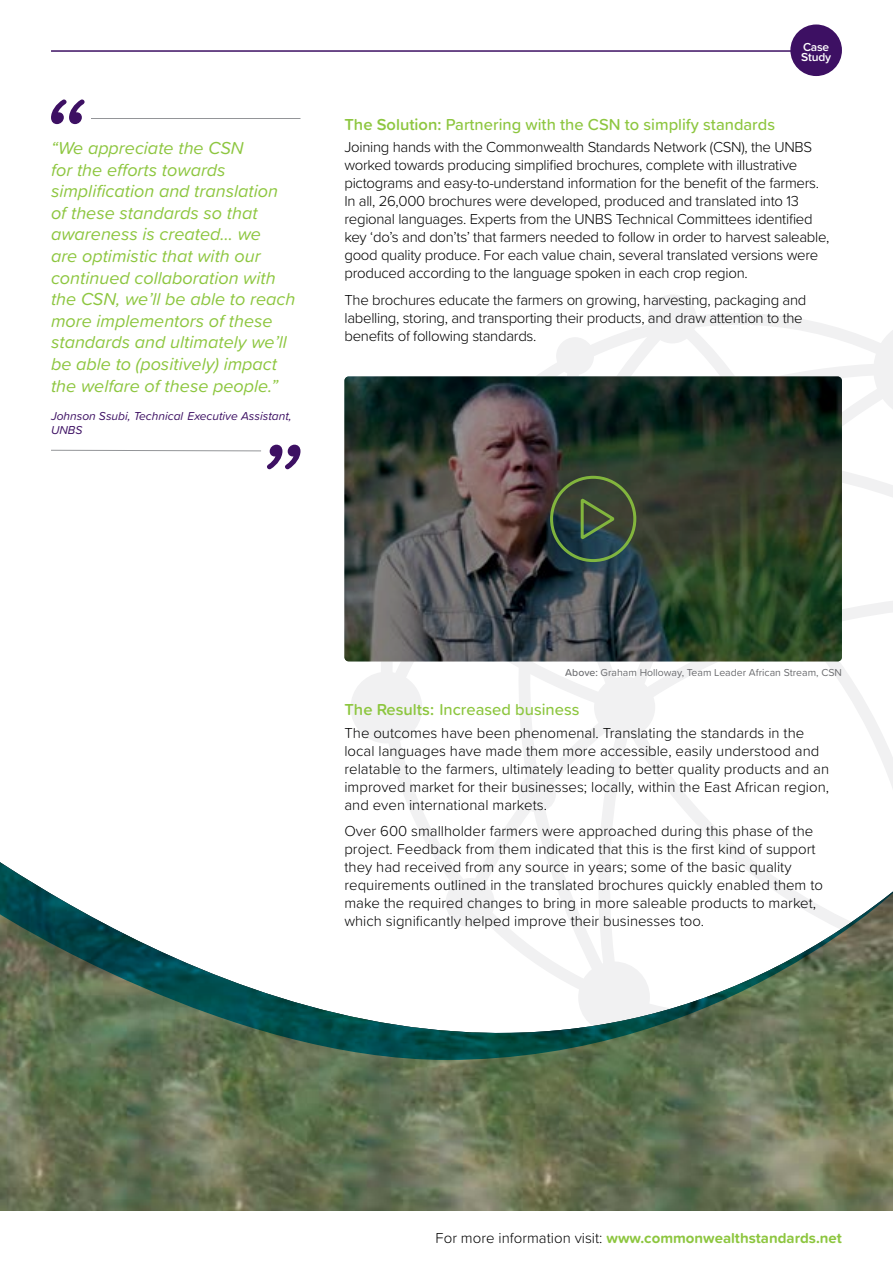
<style>
.page{position:relative;width:893px;height:1263px;background:#fff}
.page>*{position:absolute;margin:0;border:0;box-sizing:border-box;transform-origin:0 0}
.t1{font:italic 18px/21.6px "Proxima Soft";color:#8dc63f}
.t2{font:500 16.5px "Proxima Soft";color:#8dc63f}
.t3{font:300 15px/18px "Proxima Soft";letter-spacing:-.02em;color:#000}
.t4{font:300 15px/18px "Proxima Soft";color:#000}
.t5{font:700 15px "Proxima Soft";color:#8dc63f}
.t6{font:italic 12px/14.4px "Proxima Soft";color:#3d1063}
.t7{font:600 12px/10.5px "Proxima Soft";letter-spacing:-.015em;color:#fff}
.t8{font:10.5px "Proxima Soft";color:#6d6e71}
.s1{font-weight:600}
.s2{font-weight:500}
.s3{font-weight:300;color:#000}
</style>
<div class="page">
<svg style="left:537px;top:295px;width:356px;height:326px"></svg>
<img style="left:0;top:1073px;width:893px;height:138px">
<hr style="left:51px;top:50px;width:783px;height:2px;background:#3d1063">
<div style="left:790px;top:24px;width:52px;height:52px;background:#3d1063;border-radius:50%"></div>
<hr style="left:91px;top:118px;width:209px;height:1px;background:#939598">
<svg style="left:51px;top:99px;width:34px;height:25px"></svg>
<svg style="left:51px;top:445px;width:249px;height:24px"></svg>
<svg style="left:0;top:659px;width:893px;height:414px"></svg>
<img style="left:344px;top:376px;width:498px;height:285px;border-radius:4px">
<div style="left:550px;top:476px;width:86px;height:86px;border:3px solid #8dc63f;border-radius:50%"></div>
<svg style="left:579px;top:496px;width:38px;height:44px;background:#44583c"></svg>
<p class="t1" style="left:51px;top:136px;width:246px">“We appreciate the CSN<br>for the efforts towards simplification and translation of these standards so that awareness is created… we<br>are optimistic that with our continued collaboration with the CSN, we’ll be able to reach more implementors of these standards and ultimately we’ll be able to (positively) impact the welfare of these people.”</p>
<p class="t6" style="left:51px;top:408px;width:242px">Johnson Ssubi, Technical Executive Assistant,<br>UNBS</p>
<p class="t7" style="left:801px;top:41px;width:31px">Case<br>Study</p>
<p class="t2" style="left:344px;top:112px;width:432px"><span class="s1">The Solution:</span> Partnering with the CSN to simplify standards</p>
<p class="t3" style="left:344px;top:137px;width:487px">Joining hands with the Commonwealth Standards Network (CSN), the UNBS worked towards producing simplified brochures, complete with illustrative pictograms and easy-to-understand information for the benefit of the farmers.<br>In all, 26,000 brochures were developed, produced and translated into 13 regional languages. Experts from the UNBS Technical Committees identified key ‘do’s and don’ts’ that farmers needed to follow in order to harvest saleable, good quality produce. For each value chain, several translated versions were produced according to the language spoken in each crop region.</p>
<p class="t3" style="left:344px;top:290px;width:464px">The brochures educate the farmers on growing, harvesting, packaging and labelling, storing, and transporting their products, and draw attention to the benefits of following standards.</p>
<p class="t8" style="left:565px;top:664px;width:278px"><span class="s2">Above:</span> Graham Holloway, Team Leader African Stream, CSN</p>
<p class="t2" style="left:344px;top:697px;width:237px"><span class="s1">The Results:</span> Increased business</p>
<p class="t4" style="left:344px;top:723px;width:486px">The outcomes have been phenomenal. Translating the standards in the local languages have made them more accessible, easily understood and relatable to the farmers, ultimately leading to better quality products and an improved market for their businesses; locally, within the East African region, and even international markets.</p>
<p class="t4" style="left:344px;top:821px;width:480px">Over 600 smallholder farmers were approached during this phase of the project. Feedback from them indicated that this is the first kind of support they had received from any source in years; some of the basic quality requirements outlined in the translated brochures quickly enabled them to make the required changes to bring in more saleable products to market, which significantly helped improve their businesses too.</p>
<p class="t5" style="left:436px;top:1226px;width:408px"><span class="s3">For more information visit:</span> www.commonwealthstandards.net</p>
</div>
